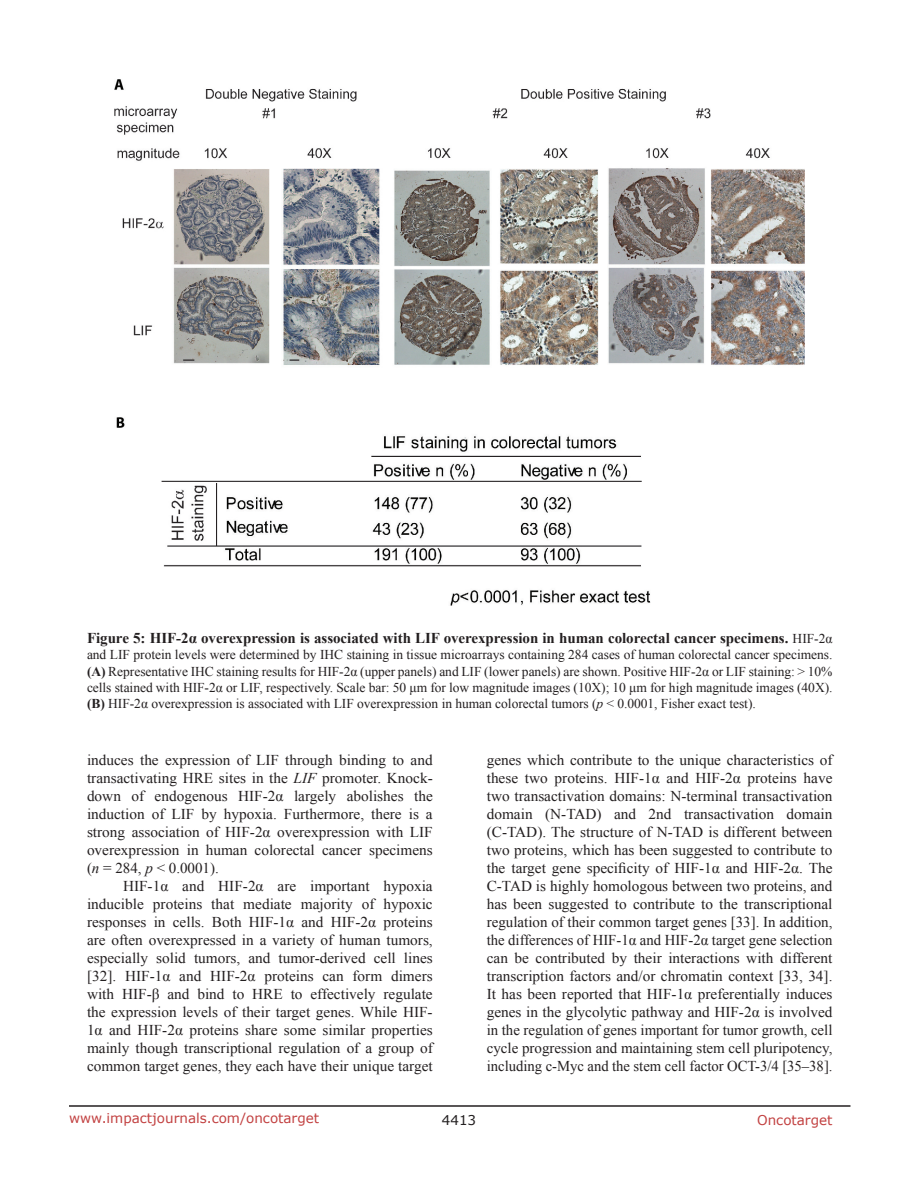
<style>
.page{position:relative;width:918px;height:1188px;background:#fff}
.page>*{position:absolute;margin:0;border:0;box-sizing:border-box;transform-origin:0 0}
.BodyText{font:15px/18px "Times New Roman";color:#231f20;text-align:justify}
.FigureText{font:700 15px "Times New Roman";letter-spacing:-.005em;color:#231f20}
.FigureText-2{font:13.5px/16.2px "Times New Roman";letter-spacing:-.005em;color:#231f20;text-align:justify}
.t1{font:13.5px "Verdana";color:#c24141}
.t2{font:13.5px "Verdana";color:#231f20}
.s1{font-weight:400;font-size:13.5px}
.s2{font-weight:700}
.s3{font-style:italic}
</style>
<div class="page">
<hr style="left:69px;top:1105px;width:781px;height:2px;background:#231f20">
<img style="left:115px;top:79px;width:690px;height:526px">
<p class="FigureText" style="left:87px;top:628px;width:747px">Figure 5: HIF-2α overexpression is associated with LIF overexpression in human colorectal cancer specimens. <span class="s1">HIF-2α</span></p>
<p class="FigureText-2" style="left:87px;top:647px;width:747px">and LIF protein levels were determined by IHC staining in tissue microarrays containing 284 cases of human colorectal cancer specimens. <span class="s2">(A)</span> Representative IHC staining results for HIF-2α (upper panels) and LIF (lower panels) are shown. Positive HIF-2α or LIF staining: &gt; 10% cells stained with HIF-2α or LIF, respectively. Scale bar: 50 μm for low magnitude images (10X); 10 μm for high magnitude images (40X). <span class="s2">(B)</span> HIF-2α overexpression is associated with LIF overexpression in human colorectal tumors (<span class="s3">p</span> &lt; 0.0001, Fisher exact test).</p>
<p class="BodyText" style="left:87px;top:750px;width:347px">induces the expression of LIF through binding to and transactivating HRE sites in the <span class="s3">LIF</span> promoter. Knock&shy;down of endogenous HIF-2α largely abolishes the induction of LIF by hypoxia. Furthermore, there is a strong association of HIF-2α overexpression with LIF overexpression in human colorectal cancer specimens (<span class="s3">n</span> = 284, <span class="s3">p</span> &lt; 0.0001).</p>
<p class="BodyText" style="left:87px;top:876px;width:347px;text-indent:36px">HIF-1α and HIF-2α are important hypoxia inducible proteins that mediate majority of hypoxic responses in cells. Both HIF-1α and HIF-2α proteins are often overexpressed in a variety of human tumors, especially solid tumors, and tumor-derived cell lines [32]. HIF-1α and HIF-2α proteins can form dimers with HIF-β and bind to HRE to effectively regulate the expression levels of their target genes. While HIF-1α and HIF-2α proteins share some similar properties mainly though transcriptional regulation of a group of common target genes, they each have their unique target</p>
<p class="BodyText" style="left:487px;top:750px;width:347px">genes which contribute to the unique characteristics of these two proteins. HIF-1α and HIF-2α proteins have two transactivation domains: N-terminal transactivation domain (N-TAD) and 2nd transactivation domain (C-TAD). The structure of N-TAD is different between two proteins, which has been suggested to contribute to the target gene specificity of HIF-1α and HIF-2α. The C-TAD is highly homologous between two proteins, and has been suggested to contribute to the transcriptional regulation of their common target genes [33]. In addition, the differences of HIF-1α and HIF-2α target gene selection can be contributed by their interactions with different transcription factors and/or chromatin context [33, 34].<br>It has been reported that HIF-1α preferentially induces genes in the glycolytic pathway and HIF-2α is involved in the regulation of genes important for tumor growth, cell cycle progression and maintaining stem cell pluripotency, including c-Myc and the stem cell factor OCT-3/4 [35–38].</p>
<p class="t1" style="left:69px;top:1109px;width:252px">www.impactjournals.com/oncotarget</p>
<p class="t2" style="left:442px;top:1111px;width:36px">4413</p>
<p class="t1" style="left:757px;top:1111px;width:77px">Oncotarget</p>
</div>
